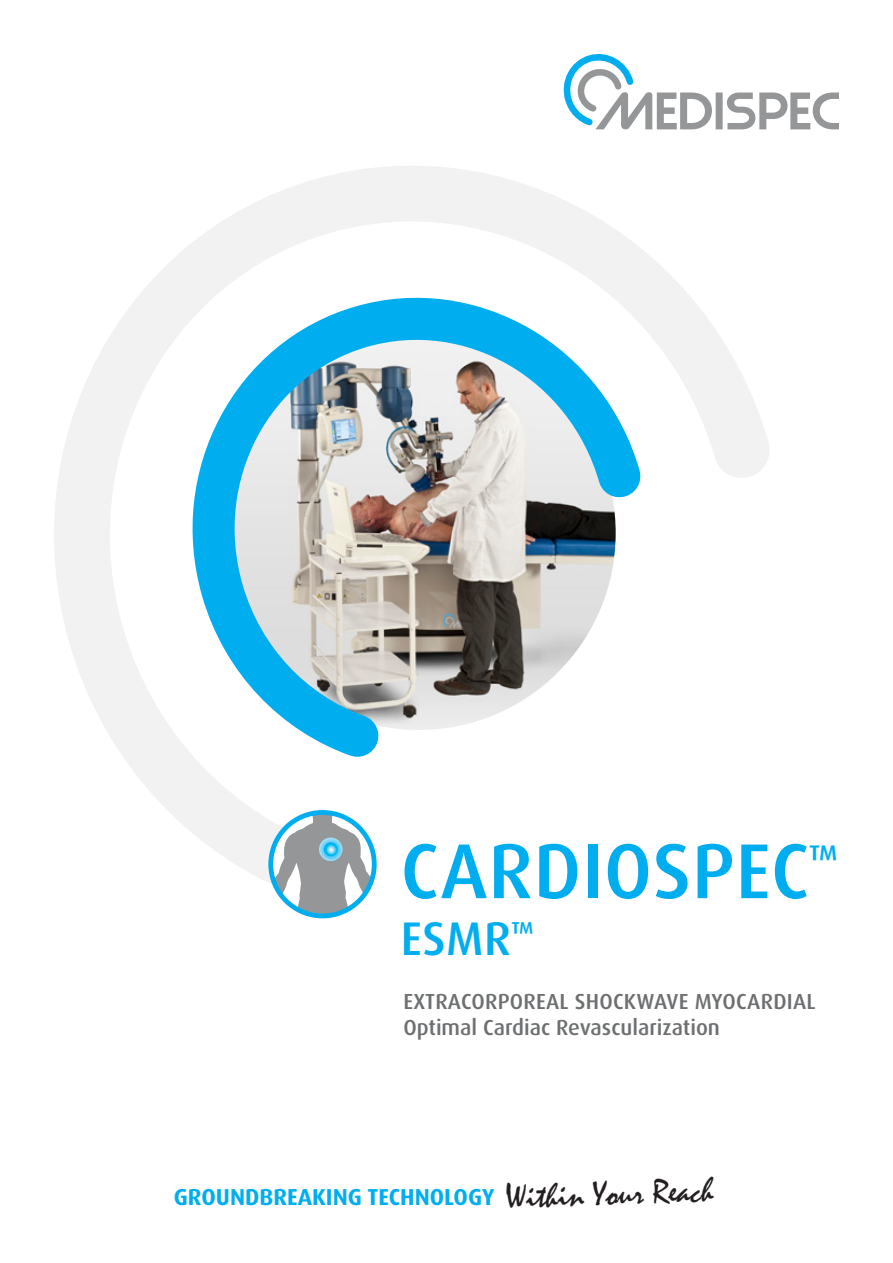
<style>
.page{position:relative;width:893px;height:1263px;background:#fff}
.page>*{position:absolute;margin:0;border:0;box-sizing:border-box;transform-origin:0 0}
.t1{font:500 77.85px "Dax OT";letter-spacing:.01em;color:#00aeef}
.t2{font:500 47.25px "Dax OT";color:#00aeef}
.t3{font:500 37.2px "Dax OT";color:#00aeef}
.t4{font:35.1px "Mistral";color:#231f20}
.t5{font:500 28.8px "Dax OT";color:#00aeef}
.t6{font:700 23.1px "Dax OT";color:#00aeef}
.t7{font:500 21.75px/26.1px "Dax OT";color:#6d6f71}
</style>
<div class="page">
<svg style="left:54px;top:166px;width:715px;height:753px"></svg>
<svg style="left:563px;top:54px;width:276px;height:76px"></svg>
<svg style="left:271px;top:812px;width:103px;height:104px"></svg>
<div style="left:268px;top:810px;width:109px;height:108px;border:5px solid #00aeef;border-radius:50%"></div>
<svg style="left:319px;top:837px;width:23px;height:24px"></svg>
<svg style="left:324px;top:842px;width:14px;height:14px"></svg>
<h1 class="t1" style="left:401px;top:822px;width:410px">CARDIOSPEC</h1>
<h3 class="t5" style="left:511px;top:914px;width:24px">TM</h3>
<h3 class="t3" style="left:809px;top:835px;width:31px">TM</h3>
<h2 class="t2" style="left:401px;top:908px;width:112px">ESMR</h2>
<p class="t7" style="left:403px;top:989px;width:414px">EXTRACORPOREAL SHOCKWAVE MYOCARDIAL<br>Optimal Cardiac Revascularization</p>
<p class="t6" style="left:174px;top:1182px;width:322px">GROUNDBREAKING TECHNOLOGY</p>
<h3 class="t4" style="left:505px;top:1176px;width:210px;rotate:-2deg">Within Your Reach</h3>
</div>
